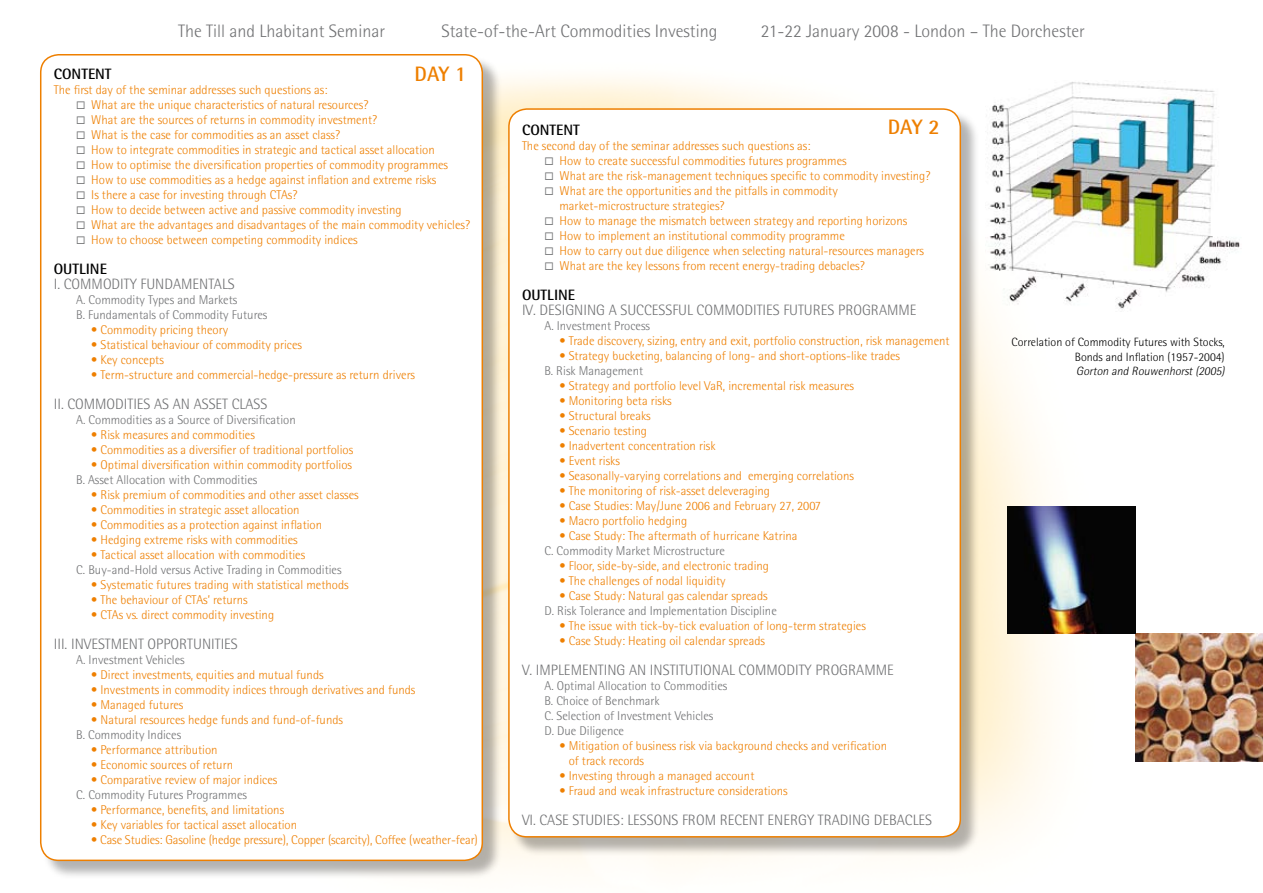
<style>
.page{position:relative;width:1263px;height:893px;background:#fff}
.page>*{position:absolute;margin:0;border:0;box-sizing:border-box;transform-origin:0 0}
.t1{font:700 20.85px "Rotis Semi Sans";letter-spacing:-.02em;color:#ee7f00}
.t2{font:300 18px "Rotis Semi Sans";color:#707173}
.t3{font:300 15px "Rotis Semi Sans";color:#707173}
.t4{font:700 15px "Rotis Semi Sans";color:#000}
.t5{font:300 12.75px/15px "Rotis Semi Sans";color:#ee7f00}
.t6{font:300 12.75px/15px "Rotis Semi Sans";color:#707173}
.t7{font:300 12px/14.4px "Rotis Semi Sans";color:#000;text-align:right}
.t8{font:italic 300 12px "Rotis Semi Sans";color:#000}
</style>
<div class="page">
<img style="left:50px;top:54px;width:1170px;height:815px">
<img style="left:1135px;top:634px;width:128px;height:127px">
<img style="left:986px;top:81px;width:254px;height:230px">
<div style="left:41px;top:56px;width:462px;height:825px;background:#000;opacity:.3"></div>
<div style="left:41px;top:55px;width:441px;height:805px;background:#fff;border-radius:18px"></div>
<div style="left:40px;top:54px;width:443px;height:807px;border:2px solid #ee7f00;border-radius:18px"></div>
<div style="left:510px;top:110px;width:470px;height:747px;background:#000;opacity:.3"></div>
<div style="left:509px;top:109px;width:451px;height:728px;background:#fff;border-radius:18px"></div>
<div style="left:508px;top:108px;width:453px;height:729px;border:2px solid #ee7f00;border-radius:18px"></div>
<img style="left:1008px;top:506px;width:127px;height:128px">
<h2 class="t2" style="left:178px;top:21px;width:208px">The Till and Lhabitant Seminar</h2>
<h2 class="t2" style="left:441px;top:21px;width:277px">State-of-the-Art Commodities Investing</h2>
<h2 class="t2" style="left:761px;top:21px;width:326px">21-22 January 2008 - London – The Dorchester</h2>
<h1 class="t1" style="left:415px;top:61px;width:53px">DAY 1</h1>
<p class="t4" style="left:54px;top:64px;width:59px">CONTENT</p>
<p class="t5" style="left:91px;top:82px;width:380px;text-indent:-38px">The first day of the seminar addresses such questions as:<br>What are the unique characteristics of natural resources?<br>What are the sources of returns in commodity investment?<br>What is the case for commodities as an asset class?<br>How to integrate commodities in strategic and tactical asset allocation<br>How to optimise the diversification properties of commodity programmes How to use commodities as a hedge against inflation and extreme risks<br>Is there a case for investing through CTAs?<br>How to decide between active and passive commodity investing<br>What are the advantages and disadvantages of the main commodity vehicles?<br>How to choose between competing commodity indices</p>
<p class="t4" style="left:54px;top:259px;width:55px">OUTLINE</p>
<p class="t3" style="left:54px;top:275px;width:182px">I. COMMODITY FUNDAMENTALS</p>
<p class="t6" style="left:76px;top:292px;width:193px">A. Commodity Types and Markets<br>B. Fundamentals of Commodity Futures</p>
<p class="t5" style="left:91px;top:322px;width:138px">• Commodity pricing theory</p>
<p class="t5" style="left:91px;top:337px;width:212px">• Statistical behaviour of commodity prices</p>
<p class="t5" style="left:91px;top:352px;width:74px">• Key concepts</p>
<p class="t5" style="left:91px;top:367px;width:325px">• Term-structure and commercial-hedge-pressure as return drivers</p>
<p class="t3" style="left:54px;top:395px;width:215px">II. COMMODITIES AS AN ASSET CLASS</p>
<p class="t6" style="left:76px;top:412px;width:221px">A. Commodities as a Source of Diversification</p>
<p class="t5" style="left:91px;top:427px;width:165px">• Risk measures and commodities</p>
<p class="t5" style="left:91px;top:442px;width:263px">• Commodities as a diversifier of traditional portfolios</p>
<p class="t5" style="left:91px;top:457px;width:262px">• Optimal diversification within commodity portfolios</p>
<p class="t6" style="left:76px;top:472px;width:183px">B. Asset Allocation with Commodities</p>
<p class="t5" style="left:91px;top:487px;width:269px">• Risk premium of commodities and other asset classes</p>
<p class="t5" style="left:91px;top:502px;width:210px">• Commodities in strategic asset allocation</p>
<p class="t5" style="left:91px;top:517px;width:232px">• Commodities as a protection against inflation</p>
<p class="t5" style="left:91px;top:532px;width:208px">• Hedging extreme risks with commodities</p>
<p class="t5" style="left:91px;top:547px;width:215px">• Tactical asset allocation with commodities</p>
<p class="t6" style="left:76px;top:562px;width:267px">C. Buy-and-Hold versus Active Trading in Commodities</p>
<p class="t5" style="left:91px;top:577px;width:259px">• Systematic futures trading with statistical methods</p>
<p class="t5" style="left:91px;top:592px;width:158px">• The behaviour of CTAs’ returns</p>
<p class="t5" style="left:91px;top:607px;width:184px">• CTAs vs. direct commodity investing</p>
<p class="t3" style="left:54px;top:635px;width:186px">III. INVESTMENT OPPORTUNITIES</p>
<p class="t6" style="left:76px;top:652px;width:110px">A. Investment Vehicles</p>
<p class="t5" style="left:91px;top:667px;width:234px">• Direct investments, equities and mutual funds</p>
<p class="t5" style="left:91px;top:682px;width:326px">• Investments in commodity indices through derivatives and funds</p>
<p class="t5" style="left:91px;top:697px;width:94px">• Managed futures</p>
<p class="t5" style="left:91px;top:712px;width:253px">• Natural resources hedge funds and fund-of-funds</p>
<p class="t6" style="left:76px;top:727px;width:106px">B. Commodity Indices</p>
<p class="t5" style="left:91px;top:742px;width:128px">• Performance attribution</p>
<p class="t5" style="left:91px;top:757px;width:143px">• Economic sources of return</p>
<p class="t5" style="left:91px;top:772px;width:188px">• Comparative review of major indices</p>
<p class="t6" style="left:76px;top:787px;width:172px">C. Commodity Futures Programmes</p>
<p class="t5" style="left:91px;top:802px;width:194px">• Performance, benefits, and limitations</p>
<p class="t5" style="left:91px;top:817px;width:207px">• Key variables for tactical asset allocation</p>
<p class="t5" style="left:91px;top:832px;width:388px">• Case Studies: Gasoline (hedge pressure), Copper (scarcity), Coffee (weather-fear)</p>
<h1 class="t1" style="left:888px;top:114px;width:53px">DAY 2</h1>
<p class="t4" style="left:522px;top:121px;width:59px">CONTENT</p>
<p class="t5" style="left:559px;top:138px;width:372px;text-indent:-38px">The second day of the seminar addresses such questions as:<br>How to create successful commodities futures programmes<br>What are the risk-management techniques specific to commodity investing?<br>What are the opportunities and the pitfalls in commodity market-microstructure strategies?<br>How to manage the mismatch between strategy and reporting horizons How to implement an institutional commodity programme<br>How to carry out due diligence when selecting natural-resources managers What are the key lessons from recent energy-trading debacles?</p>
<p class="t4" style="left:522px;top:286px;width:55px">OUTLINE</p>
<p class="t3" style="left:522px;top:302px;width:396px">IV. DESIGNING A SUCCESSFUL COMMODITIES FUTURES PROGRAMME</p>
<p class="t6" style="left:544px;top:318px;width:107px">A. Investment Process</p>
<p class="t5" style="left:559px;top:333px;width:392px">• Trade discovery, sizing, entry and exit, portfolio construction, risk management</p>
<p class="t5" style="left:559px;top:348px;width:342px">• Strategy bucketing, balancing of long- and short-options-like trades</p>
<p class="t6" style="left:544px;top:363px;width:100px">B. Risk Management</p>
<p class="t5" style="left:559px;top:378px;width:296px">• Strategy and portfolio level VaR, incremental risk measures</p>
<p class="t5" style="left:559px;top:393px;width:114px">• Monitoring beta risks</p>
<p class="t5" style="left:559px;top:408px;width:93px">• Structural breaks</p>
<p class="t5" style="left:559px;top:423px;width:89px">• Scenario testing</p>
<p class="t5" style="left:559px;top:438px;width:158px">• Inadvertent concentration risk</p>
<p class="t5" style="left:559px;top:453px;width:62px">• Event risks</p>
<p class="t5" style="left:559px;top:468px;width:296px">• Seasonally-varying correlations and emerging correlations</p>
<p class="t5" style="left:559px;top:483px;width:212px">• The monitoring of risk-asset deleveraging</p>
<p class="t5" style="left:559px;top:498px;width:263px">• Case Studies: May/June 2006 and February 27, 2007</p>
<p class="t5" style="left:559px;top:513px;width:129px">• Macro portfolio hedging</p>
<p class="t5" style="left:559px;top:528px;width:240px">• Case Study: The aftermath of hurricane Katrina</p>
<p class="t6" style="left:544px;top:543px;width:182px">C. Commodity Market Microstructure</p>
<p class="t5" style="left:559px;top:558px;width:211px">• Floor, side-by-side, and electronic trading</p>
<p class="t5" style="left:559px;top:573px;width:168px">• The challenges of nodal liquidity</p>
<p class="t5" style="left:559px;top:588px;width:210px">• Case Study: Natural gas calendar spreads</p>
<p class="t6" style="left:544px;top:603px;width:234px">D. Risk Tolerance and Implementation Discipline</p>
<p class="t5" style="left:559px;top:618px;width:308px">• The issue with tick-by-tick evaluation of long-term strategies</p>
<p class="t5" style="left:559px;top:633px;width:207px">• Case Study: Heating oil calendar spreads</p>
<p class="t3" style="left:522px;top:662px;width:373px">V. IMPLEMENTING AN INSTITUTIONAL COMMODITY PROGRAMME</p>
<p class="t6" style="left:544px;top:678px;width:184px">A. Optimal Allocation to Commodities<br>B. Choice of Benchmark<br>C. Selection of Investment Vehicles<br>D. Due Diligence</p>
<p class="t5" style="left:569px;top:738px;width:320px;text-indent:-9px">• Mitigation of business risk via background checks and verification of track records</p>
<p class="t5" style="left:559px;top:768px;width:196px">• Investing through a managed account</p>
<p class="t5" style="left:559px;top:783px;width:230px">• Fraud and weak infrastructure considerations</p>
<p class="t3" style="left:522px;top:812px;width:412px">VI. CASE STUDIES: LESSONS FROM RECENT ENERGY TRADING DEBACLES</p>
<p class="t7" style="left:1011px;top:335px;width:215px">Correlation of Commodity Futures with Stocks,<br>Bonds and Inflation (1957-2004)</p>
<p class="t8" style="left:1076px;top:364px;width:152px">Gorton and Rouwenhorst(2005)</p>
</div>
